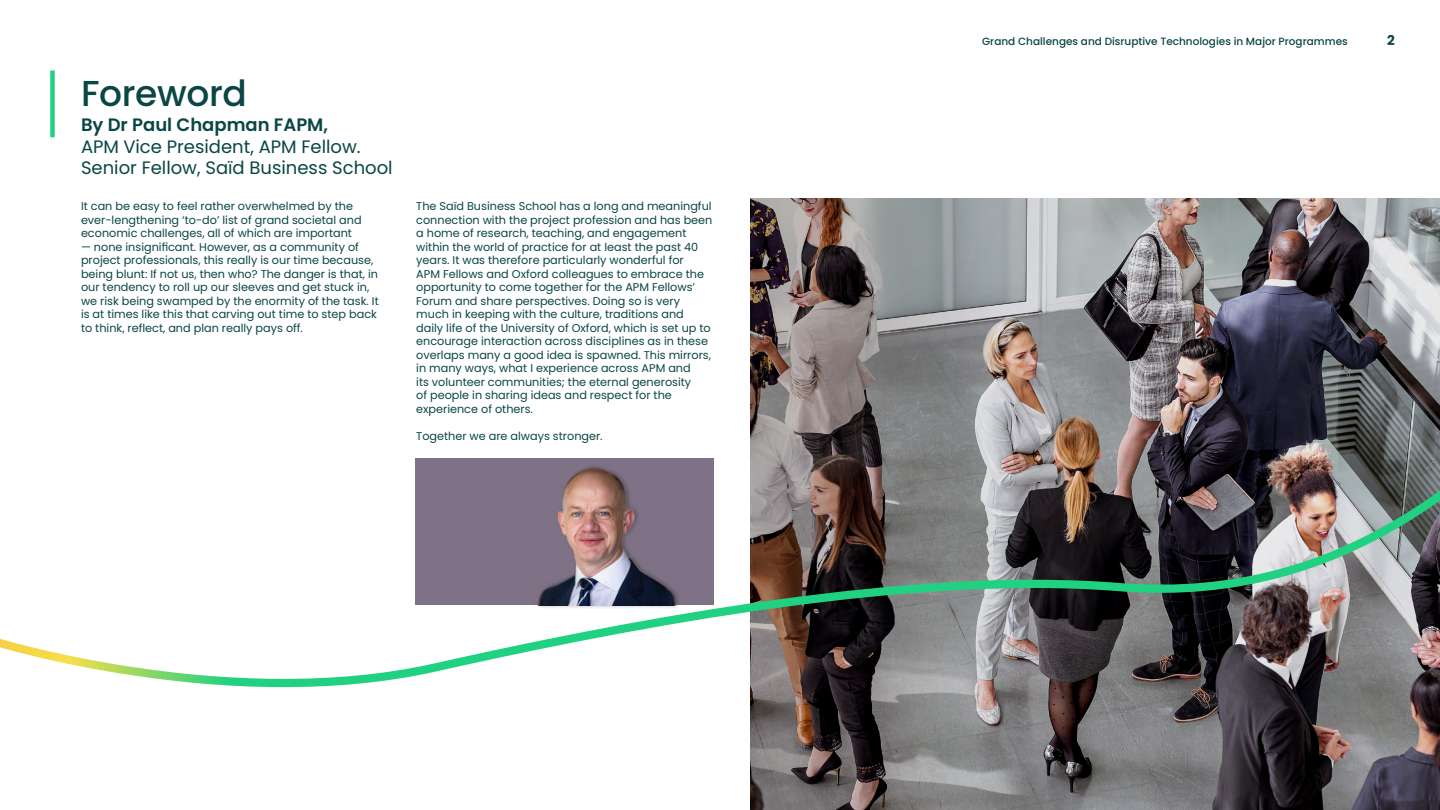
<style>
.page{position:relative;width:1440px;height:810px;background:#fff}
.page>*{position:absolute;margin:0;border:0;box-sizing:border-box;transform-origin:0 0}
.t1{font:500 36px "Poppins";letter-spacing:-.01em;color:#0a4644}
.t2{font:18px/21.6px "Poppins";color:#0a4644}
.t3{font:600 18px "Poppins";color:#0a4644}
.t4{font:700 13.5px "Poppins";color:#0a4644}
.t5{font:11.25px/13.5px "Poppins";color:#0a4644}
.t6{font:500 10.5px "Poppins";color:#0a4644}
</style>
<div class="page">
<div style="left:50px;top:70px;width:5px;height:67px;background:#21d182"></div>
<img style="left:750px;top:198px;width:690px;height:612px">
<img style="left:0;top:449px;width:1440px;height:265px">
<h1 class="t1" style="left:81px;top:72px;width:167px">Foreword</h1>
<h2 class="t3" style="left:81px;top:114px;width:249px">By Dr Paul Chapman FAPM,</h2>
<h2 class="t2" style="left:81px;top:136px;width:313px">APM Vice President, APM Fellow.<br>Senior Fellow, Saïd Business School</h2>
<p class="t5" style="left:81px;top:200px;width:282px">It can be easy to feel rather overwhelmed by the ever-lengthening ‘to-do’ list of grand societal and economic challenges, all of which are important</p>
<p class="t5" style="left:81px;top:240px;width:299px">— none insignificant. However, as a community of project professionals, this really is our time because, being blunt: If not us, then who? The danger is that, in our tendency to roll up our sleeves and get stuck in, we risk being swamped by the enormity of the task. It is at times like this that carving out time to step back to think, reflect, and plan really pays off.</p>
<p class="t5" style="left:416px;top:200px;width:298px">The Saïd Business School has a long and meaningful connection with the project profession and has been a home of research, teaching, and engagement within the world of practice for at least the past 40 years. It was therefore particularly wonderful for<br>APM Fellows and Oxford colleagues to embrace the opportunity to come together for the APM Fellows’ Forum and share perspectives. Doing so is very much in keeping with the culture, traditions and daily life of the University of Oxford, which is set up to encourage interaction across disciplines as in these overlaps many a good idea is spawned. This mirrors, in many ways, what I experience across APM and<br>its volunteer communities; the eternal generosity<br>of people in sharing ideas and respect for the experience of others.</p>
<p class="t5" style="left:416px;top:429px;width:188px">Together we are always stronger.</p>
<p class="t6" style="left:982px;top:35px;width:367px">Grand Challenges and Disruptive Technologies in Major Programmes</p>
<p class="t4" style="left:1387px;top:32px;width:9px">2</p>
</div>
